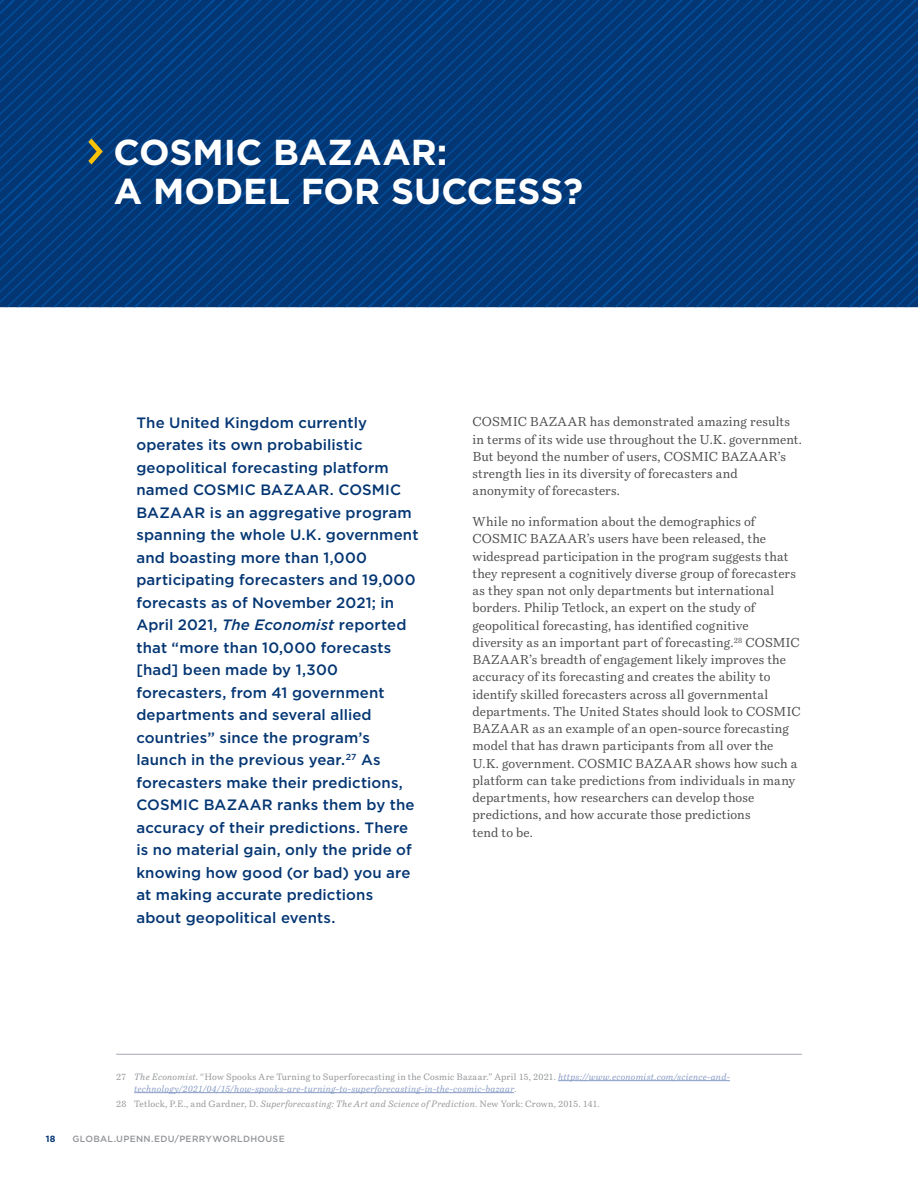
<style>
.page{position:relative;width:918px;height:1188px;background:#fff}
.page>*{position:absolute;margin:0;border:0;box-sizing:border-box;transform-origin:0 0}
.H2_Main_Heading_Styl{font:700 36px/39px "Gotham";color:#fff}
.Intro{font:500 15px/22.5px "Gotham";letter-spacing:.01em;color:#043673}
.Body{font:12.75px/17.2px "Bressay";letter-spacing:.015em;color:#4d4d4f}
.Footnote{font:italic 9px/12px "Bressay";letter-spacing:.025em;color:#879bc6}
.Footnote-2{font:9px "Bressay";letter-spacing:.02em;color:#939598}
.t1{font:500 9px "Gotham";letter-spacing:.035em;color:#939598}
.t2{font:700 9px "Gotham";color:#043673}
.s1{font-style:italic}
.s2{font-style:normal;color:#939598}
.s3{color:#939598}
</style>
<div class="page">
<svg style="left:0;top:0;width:918px;height:307px;background:#033a7a"></svg>
<svg style="left:88px;top:138px;width:15px;height:27px"></svg>
<hr style="left:116px;top:1054px;width:686px;height:1px;background:#a3a8b2">
<hr style="left:558px;top:1080px;width:172px;height:1px;background:#879bc6">
<hr style="left:134px;top:1092px;width:380px;height:1px;background:#879bc6">
<h2 class="H2_Main_Heading_Styl" style="left:114px;top:131px;width:471px">COSMIC BAZAAR:<br>A MODEL FOR SUCCESS?</h2>
<p class="Intro" style="left:136px;top:411px;width:284px">The United Kingdom currently operates its own probabilistic geopolitical forecasting platform named COSMIC BAZAAR. COSMIC<br>BAZAAR is an aggregative program spanning the whole U.K. government and boasting more than 1,000 participating forecasters and 19,000 forecasts as of November 2021; in<br>April 2021, <span class="s1">The Economist</span> reported that “more than 10,000 forecasts [had] been made by 1,300 forecasters, from 41 government departments and several allied countries” since the program’s launch in the previous year.<sup>27</sup> As forecasters make their predictions,<br>COSMIC BAZAAR ranks them by the accuracy of their predictions. There is no material gain, only the pride of knowing how good (or bad) you are at making accurate predictions about geopolitical events.</p>
<p class="Body" style="left:472px;top:413px;width:331px">COSMIC BAZAAR has demonstrated amazing results in terms of its wide use throughout the U.K. government.<br>But beyond the number of users, COSMIC BAZAAR’s strength lies in its diversity of forecasters and anonymity of forecasters.</p>
<p class="Body" style="left:472px;top:513px;width:329px">While no information about the demographics of COSMIC BAZAAR’s users have been released, the widespread participation in the program suggests that they represent a cognitively diverse group of forecasters as they span not only departments but international borders. Philip Tetlock, an expert on the study of geopolitical forecasting, has identified cognitive diversity as an important part of forecasting.<sup>28</sup> COSMIC BAZAAR’s breadth of engagement likely improves the accuracy of its forecasting and creates the ability to identify skilled forecasters across all governmental departments. The United States should look to COSMIC BAZAAR as an example of an open-source forecasting model that has drawn participants from all over the U.K. government. COSMIC BAZAAR shows how such a platform can take predictions from individuals in many departments, how researchers can develop those predictions, and how accurate those predictions<br>tend to be.</p>
<p class="Footnote" style="left:134px;top:1071px;width:597px;text-indent:-18px"><span class="s2">27</span> <span class="s3">The Economist</span><span class="s2">. “How Spooks Are Turning to Superforecasting in the Cosmic Bazaar.” April 15, 2021.</span> https://www.economist.com/science-and&shy;technology/2021/04/15/how-spooks-are-turning-to-superforecasting-in-the-cosmic-bazaar<span class="s2">.</span></p>
<p class="Footnote-2" style="left:116px;top:1098px;width:485px">28 Tetlock, P.E., and Gardner, D. <span class="s1">Superforecasting: The Art and Science of Prediction</span>. New York: Crown, 2015. 141.</p>
<p class="t2" style="left:46px;top:1134px;width:11px">18</p>
<p class="t1" style="left:72px;top:1134px;width:214px">GLOBAL.UPENN.EDU/PERRYWORLDHOUSE</p>
</div>
